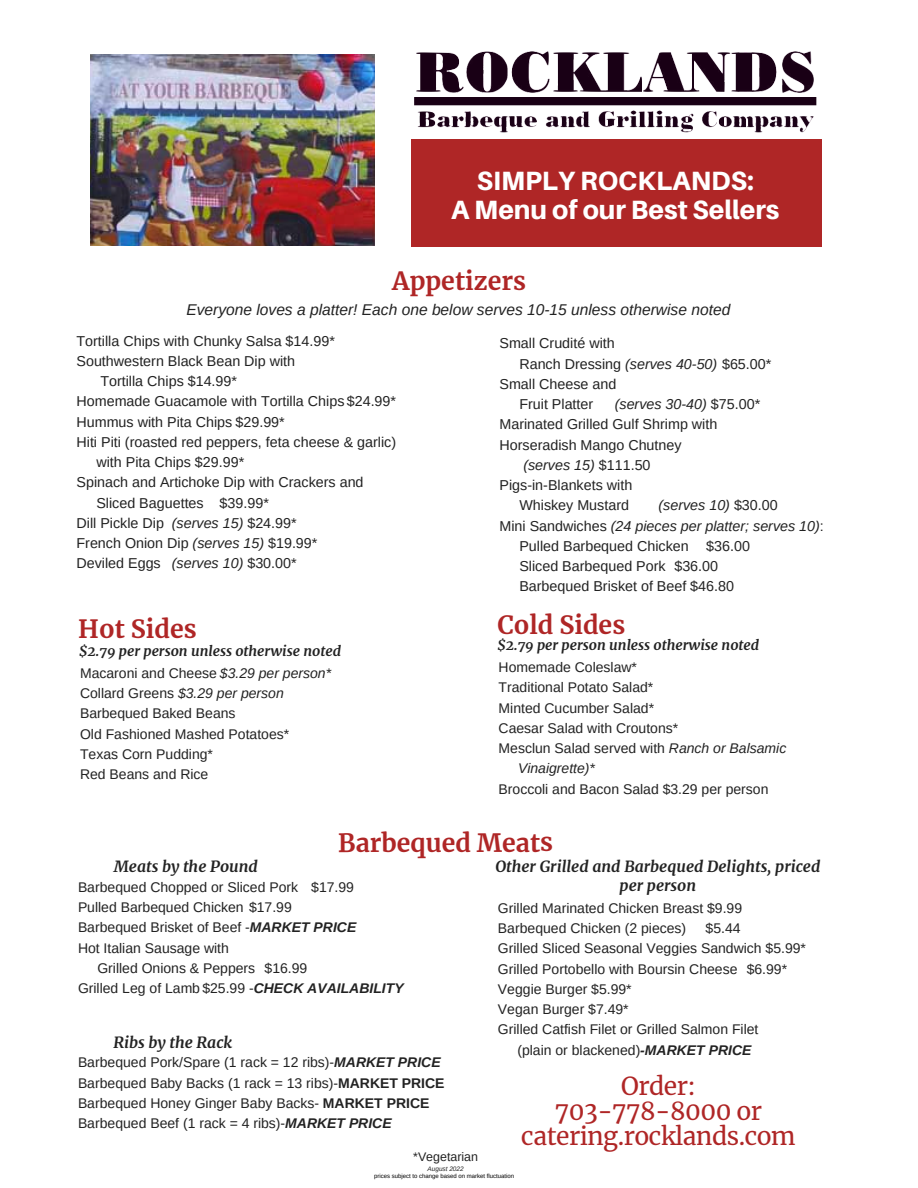
<style>
.page{position:relative;width:918px;height:1188px;background:#fff}
.page>*{position:absolute;margin:0;border:0;box-sizing:border-box;transform-origin:0 0}
.t1{font:800 26.4px/29.2px "Aileron";color:#fff;text-align:center}
.t2{font:700 24.9px "Merriweather";color:#af2626}
.t3{font:24.6px/24.8px "Merriweather";letter-spacing:-.02em;color:#af2626;text-align:center}
.t4{font:italic 700 15.6px/19.2px "Merriweather";color:#222;text-align:center}
.t5{font:italic 15.6px "Arimo";color:#222}
.t6{font:14.25px "Arimo";color:#222}
.t7{font:italic 14.25px "Arimo";color:#222}
.t8{font:13.95px/20.2px "Arimo";color:#222}
.t9{font:italic 700 13.95px "Merriweather";color:#222}
.t10{font:italic 13.95px "Arimo";color:#222}
.t11{font:12.45px "Arimo";color:#222}
.t12{font:italic 6.45px "Arimo";color:#222}
.t13{font:6px "Arimo";color:#000}
.s1{font-style:italic}
.s2{font-style:normal}
.s3{font-weight:700;font-style:italic}
.s4{font-weight:700}
</style>
<div class="page">
<img style="left:91px;top:54px;width:283px;height:192px">
<img style="left:414px;top:51px;width:403px;height:82px">
<div style="left:796px;top:140px;width:26px;height:106px;background:#af2626"></div>
<div style="left:436px;top:140px;width:360px;height:106px;background:#af2626"></div>
<div style="left:411px;top:140px;width:25px;height:106px;background:#af2626"></div>
<h1 class="t1" style="left:451px;top:165px;width:330px">SIMPLY ROCKLANDS:<br>A Menu of our Best Sellers</h1>
<h2 class="t2" style="left:392px;top:266px;width:135px">Appetizers</h2>
<p class="t5" style="left:186px;top:301px;width:545px">Everyone loves a platter! Each one below serves 10-15 unless otherwise noted</p>
<p class="t6" style="left:76px;top:333px;width:260px">Tortilla Chips with Chunky Salsa $14.99*</p>
<p class="t6" style="left:76px;top:353px;width:220px">Southwestern Black Bean Dip with</p>
<p class="t6" style="left:100px;top:373px;width:138px">Tortilla Chips $14.99*</p>
<p class="t6" style="left:76px;top:394px;width:321px">Homemade Guacamole with Tortilla Chips $24.99*</p>
<p class="t6" style="left:76px;top:414px;width:210px">Hummus with Pita Chips $29.99*</p>
<p class="t6" style="left:76px;top:434px;width:321px">Hiti Piti (roasted red peppers, feta cheese &amp; garlic)</p>
<p class="t6" style="left:96px;top:454px;width:149px">with Pita Chips $29.99*</p>
<p class="t6" style="left:76px;top:475px;width:289px">Spinach and Artichoke Dip with Crackers and</p>
<p class="t6" style="left:96px;top:495px;width:174px">Sliced Baguettes $39.99*</p>
<p class="t6" style="left:76px;top:515px;width:222px">Dill Pickle Dip <span class="s1">(serves 15)</span> $24.99*</p>
<p class="t6" style="left:76px;top:535px;width:242px">French Onion Dip <span class="s1">(serves 15)</span> $19.99*</p>
<p class="t6" style="left:76px;top:556px;width:222px">Deviled Eggs <span class="s1">(serves 10)</span> $30.00*</p>
<p class="t6" style="left:499px;top:335px;width:117px">Small Crudité with</p>
<p class="t6" style="left:519px;top:356px;width:254px">Ranch Dressing <span class="s1">(serves 40-50)</span> $65.00*</p>
<p class="t6" style="left:499px;top:376px;width:118px">Small Cheese and</p>
<p class="t6" style="left:519px;top:396px;width:75px">Fruit Platter</p>
<p class="t7" style="left:615px;top:396px;width:147px">(serves 30-40) <span class="s2">$75.00*</span></p>
<p class="t6" style="left:499px;top:416px;width:219px">Marinated Grilled Gulf Shrimp with</p>
<p class="t6" style="left:499px;top:437px;width:184px">Horseradish Mango Chutney</p>
<p class="t7" style="left:523px;top:457px;width:129px">(serves 15) <span class="s2">$111.50</span></p>
<p class="t6" style="left:499px;top:477px;width:134px">Pigs-in-Blankets with</p>
<p class="t6" style="left:519px;top:497px;width:111px">Whiskey Mustard</p>
<p class="t7" style="left:658px;top:497px;width:121px">(serves 10) <span class="s2">$30.00</span></p>
<p class="t7" style="left:499px;top:518px;width:326px"><span class="s2">Mini Sandwiches</span> (24 pieces per platter; serves 10)<span class="s2">:</span></p>
<p class="t6" style="left:519px;top:538px;width:232px">Pulled Barbequed Chicken $36.00</p>
<p class="t6" style="left:519px;top:558px;width:200px">Sliced Barbequed Pork $36.00</p>
<p class="t6" style="left:519px;top:578px;width:216px">Barbequed Brisket of Beef $46.80</p>
<h2 class="t2" style="left:497px;top:609px;width:129px">Cold Sides</h2>
<p class="t8" style="left:499px;top:657px;width:140px">Homemade Coleslaw*</p>
<p class="t8" style="left:499px;top:677px;width:156px">Traditional Potato Salad*</p>
<p class="t8" style="left:499px;top:698px;width:157px">Minted Cucumber Salad*</p>
<p class="t8" style="left:499px;top:718px;width:181px">Caesar Salad with Croutons*</p>
<p class="t8" style="left:499px;top:738px;width:289px">Mesclun Salad served with <span class="s1">Ranch or Balsamic</span></p>
<p class="t10" style="left:518px;top:761px;width:79px">Vinaigrette)*</p>
<p class="t8" style="left:499px;top:779px;width:271px">Broccoli and Bacon Salad $3.29 per person</p>
<h2 class="t2" style="left:78px;top:613px;width:120px">Hot Sides</h2>
<p class="t8" style="left:80px;top:663px;width:253px">Macaroni and Cheese <span class="s1">$3.29 per person*<br></span>Collard Greens <span class="s1">$3.29 per person<br></span>Barbequed Baked Beans<br>Old Fashioned Mashed Potatoes*<br>Texas Corn Pudding*<br>Red Beans and Rice</p>
<p class="t9" style="left:497px;top:637px;width:263px">$2.79 per person unless otherwise noted</p>
<p class="t9" style="left:79px;top:642px;width:263px">$2.79 per person unless otherwise noted</p>
<h2 class="t2" style="left:338px;top:827px;width:217px">Barbequed Meats</h2>
<p class="t8" style="left:78px;top:877px;width:278px">Barbequed Chopped or Sliced Pork $17.99</p>
<p class="t8" style="left:78px;top:897px;width:215px">Pulled Barbequed Chicken $17.99</p>
<p class="t8" style="left:78px;top:917px;width:280px">Barbequed Brisket of Beef -<span class="s3">MARKET PRICE</span></p>
<p class="t8" style="left:78px;top:938px;width:152px">Hot Italian Sausage with</p>
<p class="t8" style="left:97px;top:958px;width:211px">Grilled Onions &amp; Peppers $16.99</p>
<p class="t8" style="left:78px;top:978px;width:327px">Grilled Leg of Lamb $25.99 -<span class="s3">CHECK AVAILABILITY</span></p>
<p class="t4" style="left:114px;top:857px;width:145px">Meats by the Pound</p>
<p class="t4" style="left:495px;top:856px;width:326px">Other Grilled and Barbequed Delights, priced per person</p>
<p class="t8" style="left:498px;top:898px;width:246px">Grilled Marinated Chicken Breast $9.99<br>Barbequed Chicken (2 pieces)</p>
<p class="t8" style="left:706px;top:918px;width:37px">$5.44</p>
<p class="t8" style="left:498px;top:938px;width:310px">Grilled Sliced Seasonal Veggies Sandwich $5.99*</p>
<p class="t8" style="left:498px;top:959px;width:291px">Grilled Portobello with Boursin Cheese $6.99*</p>
<p class="t8" style="left:498px;top:979px;width:135px">Veggie Burger $5.99*</p>
<p class="t8" style="left:498px;top:999px;width:132px">Vegan Burger $7.49*</p>
<p class="t8" style="left:498px;top:1019px;width:262px">Grilled Catfish Filet or Grilled Salmon Filet</p>
<p class="t8" style="left:517px;top:1040px;width:236px">(plain or blackened)<span class="s3">-MARKET PRICE</span></p>
<p class="t4" style="left:113px;top:1033px;width:120px">Ribs by the Rack</p>
<p class="t8" style="left:78px;top:1052px;width:368px">Barbequed Pork/Spare (1 rack = 12 ribs)-<span class="s3">MARKET PRICE </span>Barbequed Baby Backs (1 rack = 13 ribs)-<span class="s4">MARKET PRICE </span>Barbequed Honey Ginger Baby Backs- <span class="s4">MARKET PRICE </span>Barbequed Beef (1 rack = 4 ribs)-<span class="s3">MARKET PRICE</span></p>
<h3 class="t3" style="left:521px;top:1074px;width:276px">Order:<br>703-778-8000 or catering.rocklands.com</h3>
<p class="t11" style="left:413px;top:1150px;width:66px">*Vegetarian</p>
<p class="t12" style="left:428px;top:1165px;width:38px">August 2022</p>
<p class="t13" style="left:374px;top:1173px;width:141px">prices subject to change based on market fluctuation</p>
</div>
